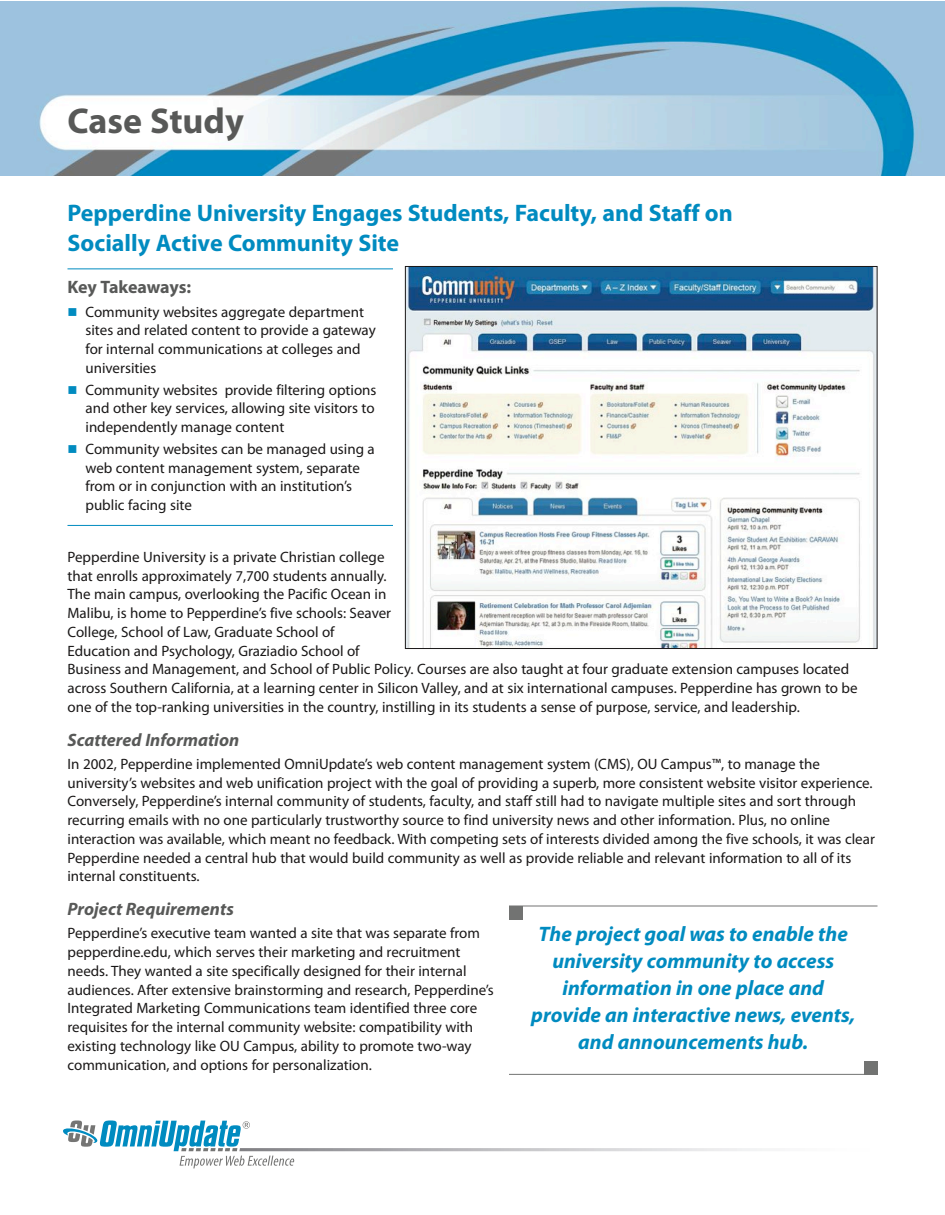
<style>
.page{position:relative;width:945px;height:1215px;background:#fff}
.page>*{position:absolute;margin:0;border:0;box-sizing:border-box;transform-origin:0 0}
.t1{font:700 36px "Myriad Pro";color:#585958}
.t2{font:700 24px/30px "Myriad Pro";color:#008bc0}
.t3{font:italic 700 21px/27px "Myriad Pro";color:#008bc0;text-align:center}
.t4{font:italic 700 18px "Myriad Pro";color:#585958}
.t5{font:700 18px "Myriad Pro";letter-spacing:-.01em;color:#585958}
.t6{font:15px/18.8px "Myriad Pro";color:#1a1818}
.s1{color:#008bc0}
</style>
<div class="page">
<img style="left:0;top:2px;width:945px;height:174px">
<hr style="left:68px;top:268px;width:325px;height:1px;background:#008bc0">
<hr style="left:68px;top:525px;width:325px;height:1px;background:#008bc0">
<img style="left:407px;top:268px;width:469px;height:379px">
<svg style="left:63px;top:1121px;width:707px;height:47px"></svg>
<div style="left:509px;top:906px;width:13px;height:14px;background:#727372"></div>
<div style="left:864px;top:1061px;width:14px;height:13px;background:#727372"></div>
<hr style="left:509px;top:906px;width:369px;height:1px;background:#727372">
<hr style="left:509px;top:1074px;width:369px;height:1px;background:#727372">
<h1 class="t1" style="left:68px;top:97px;width:178px">Case Study</h1>
<h2 class="t2" style="left:67px;top:197px;width:667px">Pepperdine University Engages Students, Faculty, and Staff on<br>Socially Active Community Site</h2>
<p class="t5" style="left:68px;top:275px;width:125px">Key Takeaways:</p>
<p class="t6" style="left:86px;top:302px;width:292px;text-indent:-18px"><span class="s1">■</span> Community websites aggregate department sites and related content to provide a gateway for internal communications at colleges and universities</p>
<p class="t6" style="left:86px;top:380px;width:293px;text-indent:-18px"><span class="s1">■</span> Community websites provide filtering options and other key services, allowing site visitors to independently manage content</p>
<p class="t6" style="left:86px;top:439px;width:291px;text-indent:-18px"><span class="s1">■</span> Community websites can be managed using a web content management system, separate from or in conjunction with an institution’s public facing site</p>
<p class="t6" style="left:68px;top:547px;width:792px">Pepperdine University is a private Christian college<br>that enrolls approximately 7,700 students annually.<br>The main campus, overlooking the Pacific Ocean in<br>Malibu, is home to Pepperdine’s five schools: Seaver<br>College, School of Law, Graduate School of<br>Education and Psychology, Graziadio School of<br>Business and Management, and School of Public Policy. Courses are also taught at four graduate extension campuses located across Southern California, at a learning center in Silicon Valley, and at six international campuses. Pepperdine has grown to be one of the top-ranking universities in the country, instilling in its students a sense of purpose, service, and leadership.</p>
<p class="t4" style="left:68px;top:728px;width:173px">Scattered Information</p>
<p class="t6" style="left:67px;top:754px;width:809px">In 2002, Pepperdine implemented OmniUpdate’s web content management system (CMS), OU Campus™, to manage the university’s websites and web unification project with the goal of providing a superb, more consistent website visitor experience.<br>Conversely, Pepperdine’s internal community of students, faculty, and staff still had to navigate multiple sites and sort through recurring emails with no one particularly trustworthy source to find university news and other information. Plus, no online interaction was available, which meant no feedback. With competing sets of interests divided among the five schools, it was clear Pepperdine needed a central hub that would build community as well as provide reliable and relevant information to all of its internal constituents.</p>
<p class="t4" style="left:68px;top:897px;width:168px">Project Requirements</p>
<p class="t6" style="left:68px;top:924px;width:428px">Pepperdine’s executive team wanted a site that was separate from pepperdine.edu, which serves their marketing and recruitment needs. They wanted a site specifically designed for their internal audiences. After extensive brainstorming and research, Pepperdine’s Integrated Marketing Communications team identified three core requisites for the internal community website: compatibility with existing technology like OU Campus, ability to promote two-way communication, and options for personalization.</p>
<h3 class="t3" style="left:531px;top:920px;width:325px">The project goal was to enable the university community to access information in one place and provide an interactive news, events, and announcements hub.</h3>
</div>
